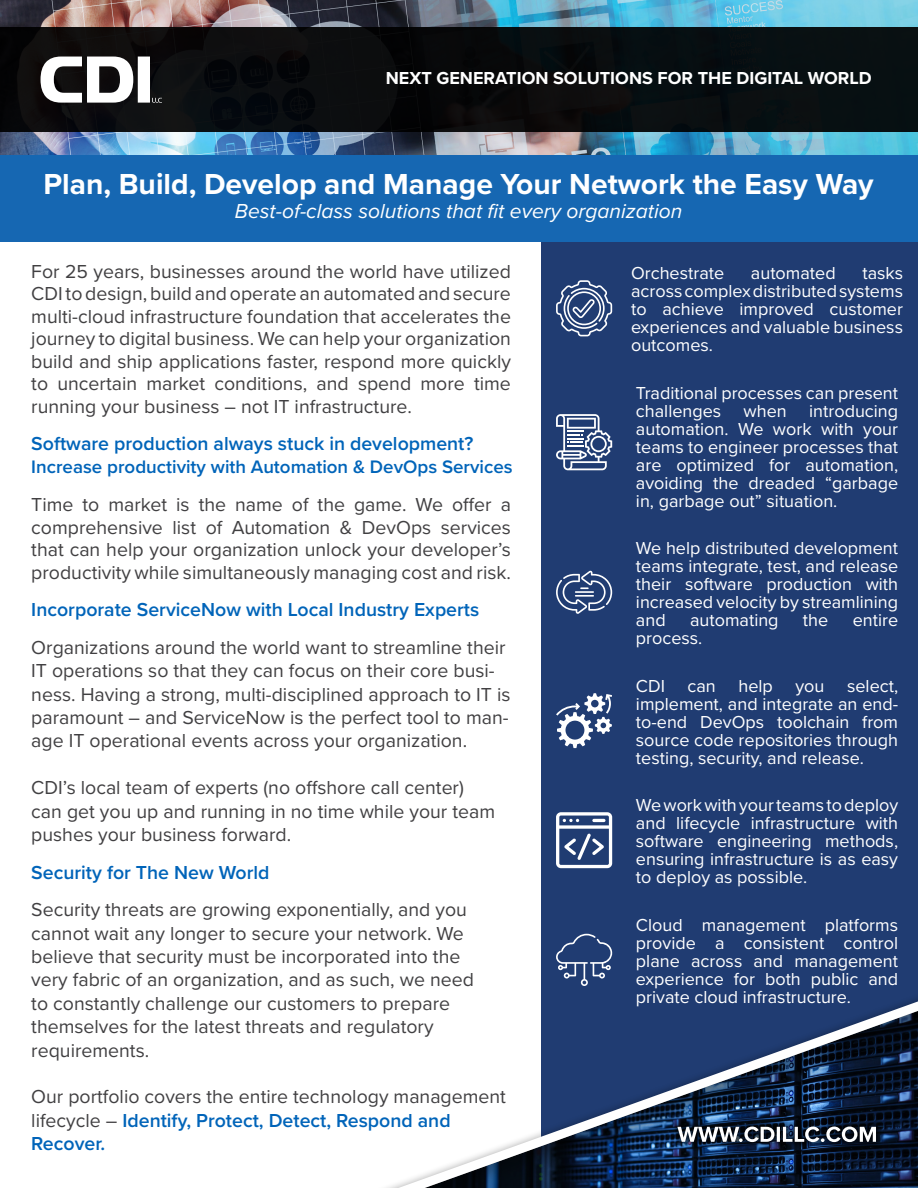
<style>
.page{position:relative;width:918px;height:1188px;background:#fff}
.page>*{position:absolute;margin:0;border:0;box-sizing:border-box;transform-origin:0 0}
.t1{font:700 30px "Proxima Nova";color:#fff}
.t2{font:italic 21px "Proxima Nova";color:#fff}
.t3{font:19.5px/23.4px "Proxima Nova";color:#414042}
.t4{font:600 19.5px "Proxima Nova";color:#0064b9}
.t5{font:600 18.75px "Proxima Nova";color:#0064b9}
.t6{font:18px/18px "Proxima Nova";color:#fff;text-align:justify}
.t7{font:700 18px "Proxima Nova";color:#fff}
.s1{font-weight:600;color:#0064b9}
</style>
<div class="page">
<div style="left:541px;top:242px;width:377px;height:946px;background:#203c72"></div>
<svg style="left:556px;top:280px;width:56px;height:56px"></svg>
<svg style="left:556px;top:414px;width:56px;height:56px"></svg>
<svg style="left:556px;top:571px;width:56px;height:43px"></svg>
<svg style="left:556px;top:693px;width:56px;height:55px"></svg>
<svg style="left:556px;top:812px;width:56px;height:56px"></svg>
<hr style="left:592px;top:819px;width:14px;height:3px;background:#fff;border-radius:2px">
<svg style="left:561px;top:934px;width:51px;height:16px"></svg>
<img style="left:0;top:0;width:918px;height:156px">
<div style="left:0;top:27px;width:918px;height:105px;background:#090e10"></div>
<div style="left:0;top:156px;width:918px;height:86px;background:#1667b2"></div>
<svg style="left:41px;top:57px;width:121px;height:46px"></svg>
<svg style="left:387px;top:950px;width:531px;height:238px"></svg>
<div style="left:670px;top:1119px;width:214px;height:31px;background:#000;opacity:.75"></div>
<svg style="left:677px;top:1127px;width:199px;height:15px"></svg>
<p class="t7" style="left:386px;top:65px;width:488px">NEXT GENERATION SOLUTIONS FOR THE DIGITAL WORLD</p>
<h1 class="t1" style="left:43px;top:161px;width:832px">Plan, Build, Develop and Manage Your Network the Easy Way</h1>
<p class="t2" style="left:235px;top:195px;width:449px">Best-of-class solutions that fit every organization</p>
<p class="t3" style="left:31px;top:259px;width:481px;line-height:22.5px;text-align:justify">For 25 years, businesses around the world have utilized CDI to design, build and operate an automated and secure multi-cloud infrastructure foundation that accelerates the journey to digital business. We can help your organization build and ship applications faster, respond more quickly to uncertain market conditions, and spend more time running your business – not IT infrastructure.</p>
<p class="t4" style="left:31px;top:429px;width:444px">Software production always stuck in development?</p>
<p class="t5" style="left:31px;top:452px;width:483px">Increase productivity with Automation &amp; DevOps Services</p>
<p class="t3" style="left:31px;top:493px;width:481px;line-height:22.5px;text-align:justify">Time to market is the name of the game. We offer a comprehensive list of Automation &amp; DevOps services that can help your organization unlock your developer’s productivity while simultaneously managing cost and risk.</p>
<p class="t4" style="left:31px;top:595px;width:450px">Incorporate ServiceNow with Local Industry Experts</p>
<p class="t3" style="left:31px;top:635px;width:481px">Organizations around the world want to streamline their IT operations so that they can focus on their core busi&shy;ness. Having a strong, multi-disciplined approach to IT is paramount – and ServiceNow is the perfect tool to man&shy;age IT operational events across your organization.</p>
<p class="t3" style="left:31px;top:775px;width:465px">CDI’s local team of experts (no offshore call center) can get you up and running in no time while your team pushes your business forward.</p>
<p class="t4" style="left:31px;top:857px;width:240px">Security for The New World</p>
<p class="t3" style="left:31px;top:897px;width:444px">Security threats are growing exponentially, and you cannot wait any longer to secure your network. We believe that security must be incorporated into the very fabric of an organization, and as such, we need to constantly challenge our customers to prepare themselves for the latest threats and regulatory requirements.</p>
<p class="t3" style="left:31px;top:1084px;width:476px">Our portfolio covers the entire technology management lifecycle – <span class="s1">Identify, Protect, Detect, Respond and<br>Recover.</span></p>
<p class="t6" style="left:631px;top:264px;width:95px">Orchestrate</p>
<p class="t6" style="left:751px;top:264px;width:86px">automated</p>
<p class="t6" style="left:631px;top:264px;width:273px;text-indent:231px">tasks across complex distributed systems to achieve improved customer experiences and valuable business outcomes.</p>
<p class="t6" style="left:636px;top:383px;width:264px">Traditional processes can present challenges when introducing automation. We work with your teams to engineer processes that are optimized for automation, avoiding the dreaded “garbage in, garbage out” situation.</p>
<p class="t6" style="left:636px;top:539px;width:264px">We help distributed development teams integrate, test, and release their software production with increased velocity by streamlining and</p>
<p class="t6" style="left:690px;top:611px;width:90px">automating</p>
<p class="t6" style="left:803px;top:611px;width:27px">the</p>
<p class="t6" style="left:853px;top:611px;width:47px">entire</p>
<p class="t6" style="left:636px;top:629px;width:68px">process.</p>
<p class="t6" style="left:636px;top:676px;width:31px">CDI</p>
<p class="t6" style="left:688px;top:676px;width:30px">can</p>
<p class="t6" style="left:738px;top:676px;width:36px">help</p>
<p class="t6" style="left:796px;top:676px;width:31px">you</p>
<p class="t6" style="left:636px;top:676px;width:264px;text-indent:211px">select, implement, and integrate an end&shy;to-end DevOps toolchain from source code repositories through testing, security, and release.</p>
<p class="t6" style="left:636px;top:796px;width:264px">We work with your teams to deploy and lifecycle infrastructure with software engineering methods, ensuring infrastructure is as easy to deploy as possible.</p>
<p class="t6" style="left:636px;top:915px;width:264px">Cloud management platforms provide a consistent control plane across and management experience for both public and private cloud infrastructure.</p>
</div>
